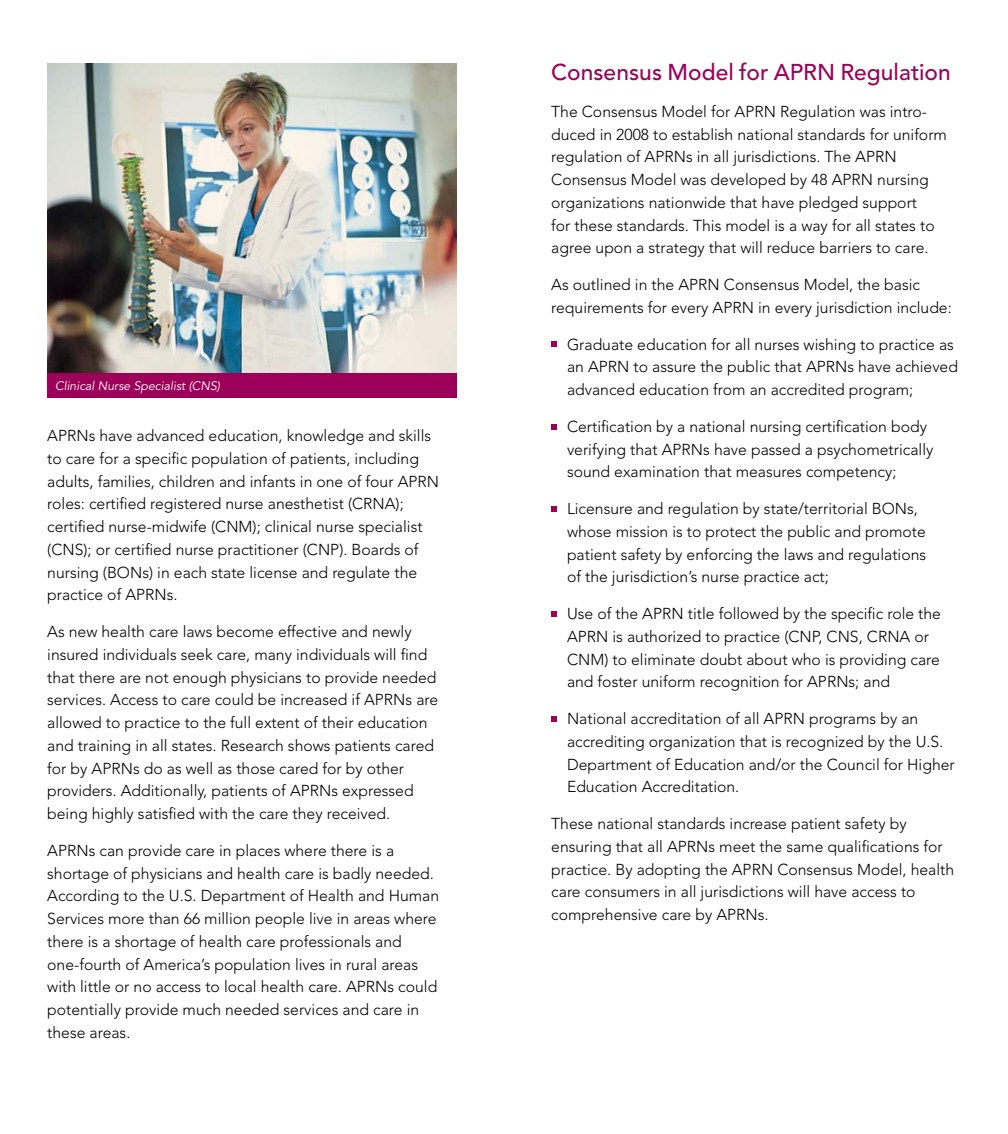
<style>
.page{position:relative;width:1008px;height:1134px;background:#fff}
.page>*{position:absolute;margin:0;border:0;box-sizing:border-box;transform-origin:0 0}
.t1{font:500 22.75px "Avenir LT Std";color:#9c0059}
.t2{font:300 15.75px/22.8px "Avenir LT Std";color:#000}
.t3{font:italic 12.25px "Avenir LT Std";color:#fff}
</style>
<div class="page">
<svg style="left:551px;top:341px;width:6px;height:6px"></svg>
<svg style="left:551px;top:424px;width:6px;height:5px"></svg>
<svg style="left:551px;top:506px;width:6px;height:6px"></svg>
<svg style="left:551px;top:611px;width:6px;height:6px"></svg>
<svg style="left:551px;top:716px;width:6px;height:6px"></svg>
<img style="left:47px;top:63px;width:410px;height:310px">
<div style="left:47px;top:373px;width:410px;height:24px;background:#9c0059"></div>
<p class="t3" style="left:55px;top:378px;width:166px">Clinical Nurse Specialist (CNS)</p>
<p class="t2" style="left:47px;top:424px;width:393px">APRNs have advanced education, knowledge and skills to care for a specific population of patients, including adults, families, children and infants in one of four APRN roles: certified registered nurse anesthetist (CRNA); certified nurse-midwife (CNM); clinical nurse specialist (CNS); or certified nurse practitioner (CNP). Boards of nursing (BONs) in each state license and regulate the practice of APRNs.</p>
<p class="t2" style="left:47px;top:620px;width:392px">As new health care laws become effective and newly insured individuals seek care, many individuals will find that there are not enough physicians to provide needed services. Access to care could be increased if APRNs are allowed to practice to the full extent of their education and training in all states. Research shows patients cared for by APRNs do as well as those cared for by other providers. Additionally, patients of APRNs expressed being highly satisfied with the care they received.</p>
<p class="t2" style="left:47px;top:839px;width:393px">APRNs can provide care in places where there is a shortage of physicians and health care is badly needed.<br>According to the U.S. Department of Health and Human Services more than 66 million people live in areas where there is a shortage of health care professionals and one-fourth of America’s population lives in rural areas with little or no access to local health care. APRNs could potentially provide much needed services and care in these areas.</p>
<h1 class="t1" style="left:551px;top:59px;width:401px">Consensus Model for APRN Regulation</h1>
<p class="t2" style="left:551px;top:100px;width:397px">The Consensus Model for APRN Regulation was intro&shy;duced in 2008 to establish national standards for uniform regulation of APRNs in all jurisdictions. The APRN Consensus Model was developed by 48 APRN nursing organizations nationwide that have pledged support<br>for these standards. This model is a way for all states to agree upon a strategy that will reduce barriers to care.</p>
<p class="t2" style="left:551px;top:273px;width:402px">As outlined in the APRN Consensus Model, the basic requirements for every APRN in every jurisdiction include:</p>
<p class="t2" style="left:567px;top:333px;width:393px">Graduate education for all nurses wishing to practice as an APRN to assure the public that APRNs have achieved advanced education from an accredited program;</p>
<p class="t2" style="left:567px;top:415px;width:368px">Certification by a national nursing certification body verifying that APRNs have passed a psychometrically sound examination that measures competency;</p>
<p class="t2" style="left:567px;top:497px;width:361px">Licensure and regulation by state/territorial BONs, whose mission is to protect the public and promote patient safety by enforcing the laws and regulations of the jurisdiction’s nurse practice act;</p>
<p class="t2" style="left:567px;top:602px;width:376px">Use of the APRN title followed by the specific role the APRN is authorized to practice (CNP, CNS, CRNA or CNM) to eliminate doubt about who is providing care and foster uniform recognition for APRNs; and</p>
<p class="t2" style="left:567px;top:707px;width:389px">National accreditation of all APRN programs by an accrediting organization that is recognized by the U.S.<br>Department of Education and/or the Council for Higher Education Accreditation.</p>
<p class="t2" style="left:551px;top:812px;width:404px">These national standards increase patient safety by ensuring that all APRNs meet the same qualifications for practice. By adopting the APRN Consensus Model, health care consumers in all jurisdictions will have access to comprehensive care by APRNs.</p>
</div>
